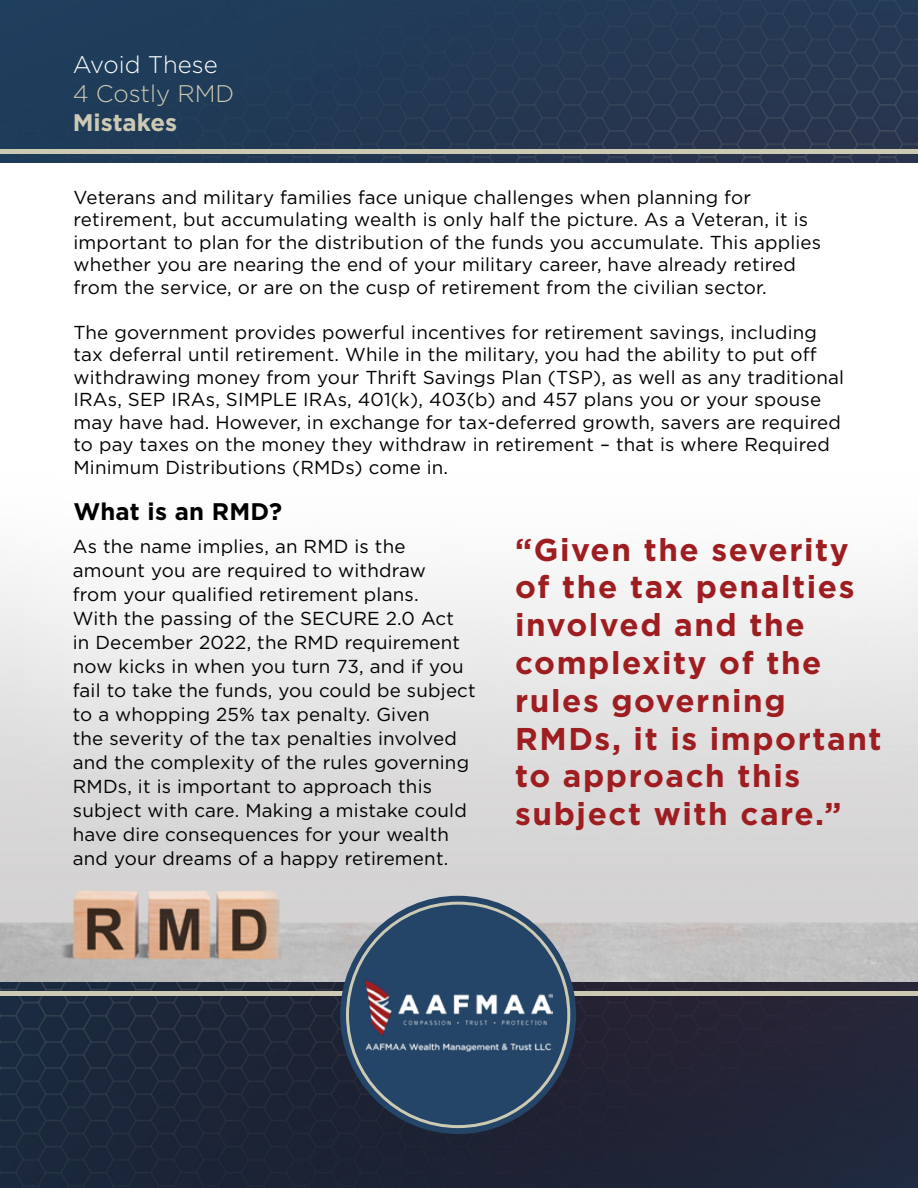
<style>
.page{position:relative;width:918px;height:1188px;background:#fff}
.page>*{position:absolute;margin:0;border:0;box-sizing:border-box;transform-origin:0 0}
.t1{font:700 31.5px/37.8px "Gotham";letter-spacing:.05em;color:#9e1d20}
.t2{font:700 24px "Gotham";letter-spacing:.01em;color:#000}
.t3{font:300 24px "Gotham";color:#fff}
.t4{font:300 24px "Gotham";color:#cdcab4}
.t5{font:700 24px "Gotham";color:#cdcab4}
.t6{font:18.75px/24px "Gotham";letter-spacing:.01em;color:#000}
</style>
<div class="page">
<img style="left:0;top:571px;width:918px;height:412px">
<img style="left:0;top:0;width:918px;height:163px">
<hr style="left:0;top:150px;width:918px;height:4px;background:#cdcab4">
<img style="left:0;top:983px;width:918px;height:205px">
<hr style="left:0;top:992px;width:918px;height:4px;background:#cdcab4">
<div style="left:340px;top:896px;width:236px;height:238px;background:#244568;border-radius:50%"></div>
<img style="left:364px;top:980px;width:188px;height:72px">
<p class="t3" style="left:73px;top:50px;width:146px">Avoid These</p>
<p class="t4" style="left:73px;top:78px;width:163px">4 Costly RMD</p>
<p class="t5" style="left:73px;top:106px;width:106px">Mistakes</p>
<p class="t6" style="left:73px;top:186px;width:749px;line-height:22.5px">Veterans and military families face unique challenges when planning for retirement, but accumulating wealth is only half the picture. As a Veteran, it is important to plan for the distribution of the funds you accumulate. This applies whether you are nearing the end of your military career, have already retired from the service, or are on the cusp of retirement from the civilian sector.</p>
<p class="t6" style="left:73px;top:321px;width:772px;line-height:22.5px">The government provides powerful incentives for retirement savings, including tax deferral until retirement. While in the military, you had the ability to put off withdrawing money from your Thrift Savings Plan (TSP), as well as any traditional IRAs, SEP IRAs, SIMPLE IRAs, 401(k), 403(b) and 457 plans you or your spouse may have had. However, in exchange for tax-deferred growth, savers are required to pay taxes on the money they withdraw in retirement – that is where Required Minimum Distributions (RMDs) come in.</p>
<p class="t2" style="left:73px;top:495px;width:210px">What is an RMD?</p>
<p class="t6" style="left:73px;top:534px;width:404px">As the name implies, an RMD is the amount you are required to withdraw<br>from your qualified retirement plans.<br>With the passing of the SECURE 2.0 Act<br>in December 2022, the RMD requirement now kicks in when you turn 73, and if you fail to take the funds, you could be subject to a whopping 25% tax penalty. Given<br>the severity of the tax penalties involved and the complexity of the rules governing RMDs, it is important to approach this subject with care. Making a mistake could have dire consequences for your wealth and your dreams of a happy retirement.</p>
<h1 class="t1" style="left:515px;top:530px;width:368px">“Given the severity of the tax penalties involved and the complexity of the rules governing<br>RMDs, it is important to approach this subject with care.”</h1>
</div>
